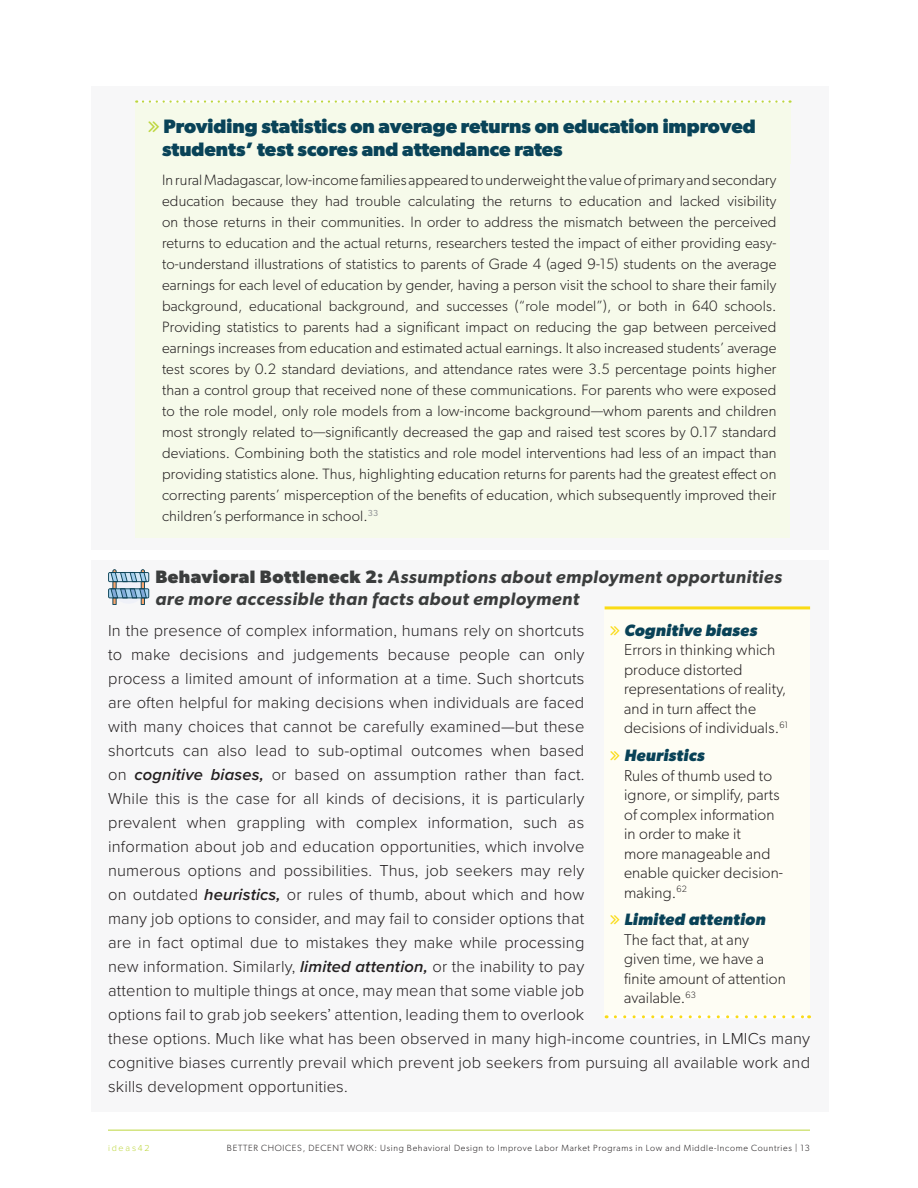
<style>
.page{position:relative;width:918px;height:1188px;background:#fff}
.page>*{position:absolute;margin:0;border:0;box-sizing:border-box;transform-origin:0 0}
.Heading_6_Table{font:700 19.5px/23.4px "Gibson";color:#094358}
.Heading_4_with_icon{font:italic 600 18px/21.6px "Gibson";letter-spacing:.025em;color:#3b3d3d}
.Body{font:300 16.5px/24px "Proxima Nova";letter-spacing:.01em;color:#231f20}
.Behavioral_Science_B{font:italic 700 16.5px "Gibson";letter-spacing:.015em;color:#094257}
.Box_body{font:300 15.75px/19.5px "Gibson";letter-spacing:.01em;color:#231f20}
.Case_Study_Body{font:300 15px/21px "Gibson";letter-spacing:.01em;color:#231f20;text-align:justify}
.t1{font:300 9px "Gibson";letter-spacing:.075em;color:#231f20}
.t2{font:300 9px "Proxima Nova";letter-spacing:.2em;color:#bdd63d}
.s1{font-weight:700;font-style:normal}
.s2{font-weight:600;font-style:italic}
</style>
<div class="page">
<hr style="left:108px;top:1130px;width:702px;height:1px;background:#bdd63d">
<div style="left:91px;top:86px;width:738px;height:464px;background:#f7f7f8"></div>
<div style="left:91px;top:561px;width:738px;height:551px;background:#f7f7f8"></div>
<div style="left:135px;top:158px;width:655px;height:380px;background:#f6faea"></div>
<div style="left:135px;top:102px;width:656px;height:61px;background:#f6faea"></div>
<hr style="left:136px;top:100px;width:654px;height:3px;background:#fff">
<svg style="left:143px;top:100px;width:648px;height:3px"></svg>
<svg style="left:108px;top:569px;width:41px;height:36px"></svg>
<div style="left:605px;top:608px;width:205px;height:409px;background:#fefdf4"></div>
<hr style="left:606px;top:1015px;width:203px;height:3px;background:#fff">
<hr style="left:605px;top:606px;width:205px;height:3px;background:#fadb15">
<svg style="left:615px;top:1015px;width:195px;height:3px"></svg>
<p class="Heading_6_Table" style="left:162px;top:114px;width:595px">Providing statistics on average returns on education improved students’ test scores and attendance rates</p>
<p class="Case_Study_Body" style="left:162px;top:169px;width:616px">In rural Madagascar, low-income families appeared to underweight the value of primary and secondary education because they had trouble calculating the returns to education and lacked visibility on those returns in their communities. In order to address the mismatch between the perceived returns to education and the actual returns, researchers tested the impact of either providing easy&shy;to-understand illustrations of statistics to parents of Grade 4 (aged 9-15) students on the average earnings for each level of education by gender, having a person visit the school to share their family background, educational background, and successes (“role model”), or both in 640 schools.<br>Providing statistics to parents had a significant impact on reducing the gap between perceived earnings increases from education and estimated actual earnings. It also increased students’ average test scores by 0.2 standard deviations, and attendance rates were 3.5 percentage points higher than a control group that received none of these communications. For parents who were exposed to the role model, only role models from a low-income background—whom parents and children most strongly related to—significantly decreased the gap and raised test scores by 0.17 standard deviations. Combining both the statistics and role model interventions had less of an impact than providing statistics alone. Thus, highlighting education returns for parents had the greatest effect on correcting parents’ misperception of the benefits of education, which subsequently improved their children’s performance in school.<sup>33</sup></p>
<p class="Heading_4_with_icon" style="left:155px;top:566px;width:628px"><span class="s1">Behavioral Bottleneck 2:</span> Assumptions about employment opportunities are more accessible than facts about employment</p>
<p class="Body" style="left:108px;top:617px;width:704px">In the presence of complex information, humans rely on shortcuts<br>to make decisions and judgements because people can only<br>process a limited amount of information at a time. Such shortcuts<br>are often helpful for making decisions when individuals are faced<br>with many choices that cannot be carefully examined—but these<br>shortcuts can also lead to sub-optimal outcomes when based<br>on <span class="s2">cognitive biases,</span> or based on assumption rather than fact.<br>While this is the case for all kinds of decisions, it is particularly<br>prevalent when grappling with complex information, such as<br>information about job and education opportunities, which involve<br>numerous options and possibilities. Thus, job seekers may rely<br>on outdated <span class="s2">heuristics,</span> or rules of thumb, about which and how<br>many job options to consider, and may fail to consider options that<br>are in fact optimal due to mistakes they make while processing<br>new information. Similarly, <span class="s2">limited attention,</span> or the inability to pay<br>attention to multiple things at once, may mean that some viable job<br>options fail to grab job seekers’ attention, leading them to overlook<br>these options. Much like what has been observed in many high-income countries, in LMICs many cognitive biases currently prevail which prevent job seekers from pursuing all available work and skills development opportunities.</p>
<p class="Behavioral_Science_B" style="left:624px;top:620px;width:134px">Cognitive biases</p>
<p class="Box_body" style="left:624px;top:640px;width:166px">Errors in thinking which produce distorted representations of reality, and in turn affect the decisions of individuals.<sup>61</sup></p>
<p class="Behavioral_Science_B" style="left:624px;top:746px;width:82px">Heuristics</p>
<p class="Box_body" style="left:624px;top:765px;width:160px">Rules of thumb used to ignore, or simplify, parts of complex information in order to make it<br>more manageable and enable quicker decision&shy;making.<sup>62</sup></p>
<p class="Behavioral_Science_B" style="left:624px;top:910px;width:142px">Limited attention</p>
<p class="Box_body" style="left:624px;top:929px;width:163px">The fact that, at any given time, we have a finite amount of attention available.<sup>63</sup></p>
<p class="t2" style="left:108px;top:1141px;width:43px">ideas42</p>
<p class="t1" style="left:227px;top:1142px;width:585px">BETTER CHOICES, DECENT WORK: Using Behavioral Design to Improve Labor Market Programs in Low and Middle-Income Countries | 13</p>
</div>
